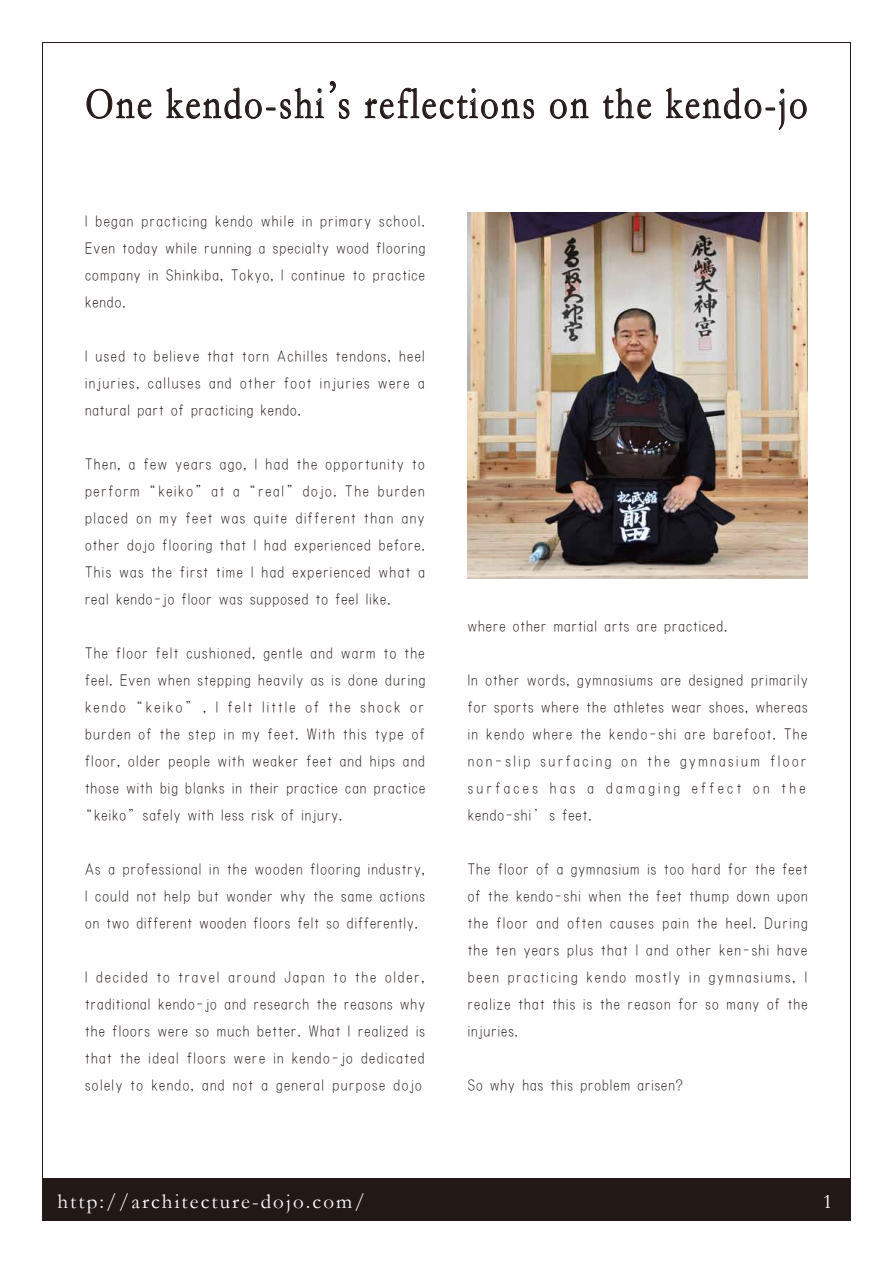
<style>
.page{position:relative;width:893px;height:1263px;background:#fff}
.page>*{position:absolute;margin:0;border:0;box-sizing:border-box;transform-origin:0 0}
.t1{font:45px "Garamond";letter-spacing:.07em;color:#221815;scale:.8 1}
.t2{font:21px "Garamond";letter-spacing:.1em;color:#fff}
.t3{font:16.5px/27px "HGS Kyokashotai";letter-spacing:.07em;color:#221815;text-align:justify}
.t4{font:16.5px "HGS Kyokashotai";letter-spacing:.13em;color:#221815}
</style>
<div class="page">
<img style="left:468px;top:213px;width:340px;height:365px">
<div style="left:43px;top:1178px;width:807px;height:42px;background:#221815"></div>
<svg style="left:86px;top:89px;width:66px;height:30px"></svg>
<svg style="left:166px;top:81px;width:184px;height:38px"></svg>
<svg style="left:364px;top:87px;width:170px;height:32px"></svg>
<svg style="left:550px;top:98px;width:39px;height:21px"></svg>
<svg style="left:603px;top:88px;width:48px;height:31px"></svg>
<svg style="left:666px;top:87px;width:141px;height:43px"></svg>
<h1 class="t1" style="left:85px;top:73px;width:904px">One kendo-shi’s reflections on the kendo-jo</h1>
<p class="t3" style="left:85px;top:207px;width:342px">I began practicing kendo while in primary school.<br>Even today while running a specialty wood flooring company in Shinkiba, Tokyo, I continue to practice kendo.</p>
<p class="t3" style="left:85px;top:342px;width:341px">I used to believe that torn Achilles tendons, heel injuries, calluses and other foot injuries were a natural part of practicing kendo.</p>
<p class="t3" style="left:85px;top:450px;width:341px">Then, a few years ago, I had the opportunity to perform “keiko”at a “real”dojo. The burden placed on my feet was quite different than any other dojo flooring that I had experienced before.<br>This was the first time I had experienced what a real kendo-jo floor was supposed to feel like.</p>
<p class="t3" style="left:85px;top:639px;width:341px">The floor felt cushioned, gentle and warm to the</p>
<p class="t3" style="left:85px;top:666px;width:341px">feel. Even when stepping heavily as is done during</p>
<p class="t4" style="left:85px;top:698px;width:341px">kendo “keiko”, I felt little of the shock or</p>
<p class="t3" style="left:85px;top:720px;width:341px">burden of the step in my feet. With this type of</p>
<p class="t3" style="left:85px;top:747px;width:341px">floor, older people with weaker feet and hips and</p>
<p class="t3" style="left:85px;top:774px;width:342px">those with big blanks in their practice can practice</p>
<p class="t3" style="left:77px;top:801px;width:267px">“keiko”safely with less risk of injury.</p>
<p class="t3" style="left:85px;top:855px;width:341px">As a professional in the wooden flooring industry, I could not help but wonder why the same actions on two different wooden floors felt so differently.</p>
<p class="t3" style="left:85px;top:963px;width:342px">I decided to travel around Japan to the older, traditional kendo-jo and research the reasons why the floors were so much better. What I realized is that the ideal floors were in kendo-jo dedicated solely to kendo, and not a general purpose dojo</p>
<p class="t3" style="left:468px;top:612px;width:261px">where other martial arts are practiced.</p>
<p class="t3" style="left:468px;top:666px;width:341px;text-align:left">In other words, gymnasiums are designed primarily for sports where the athletes wear shoes, whereas in kendo where the kendo-shi are barefoot. The non-slip surfacing on the gymnasium floor surfaces has a damaging effect on the kendo-shi’s feet.</p>
<p class="t3" style="left:468px;top:855px;width:342px">The floor of a gymnasium is too hard for the feet of the kendo-shi when the feet thump down upon the floor and often causes pain the heel. During the ten years plus that I and other ken-shi have been practicing kendo mostly in gymnasiums, I realize that this is the reason for so many of the injuries.</p>
<p class="t3" style="left:468px;top:1071px;width:217px">So why has this problem arisen?</p>
<p class="t2" style="left:57px;top:1187px;width:309px">http://architecture-dojo.com/</p>
<p class="t2" style="left:823px;top:1187px;width:11px">1</p>
</div>
